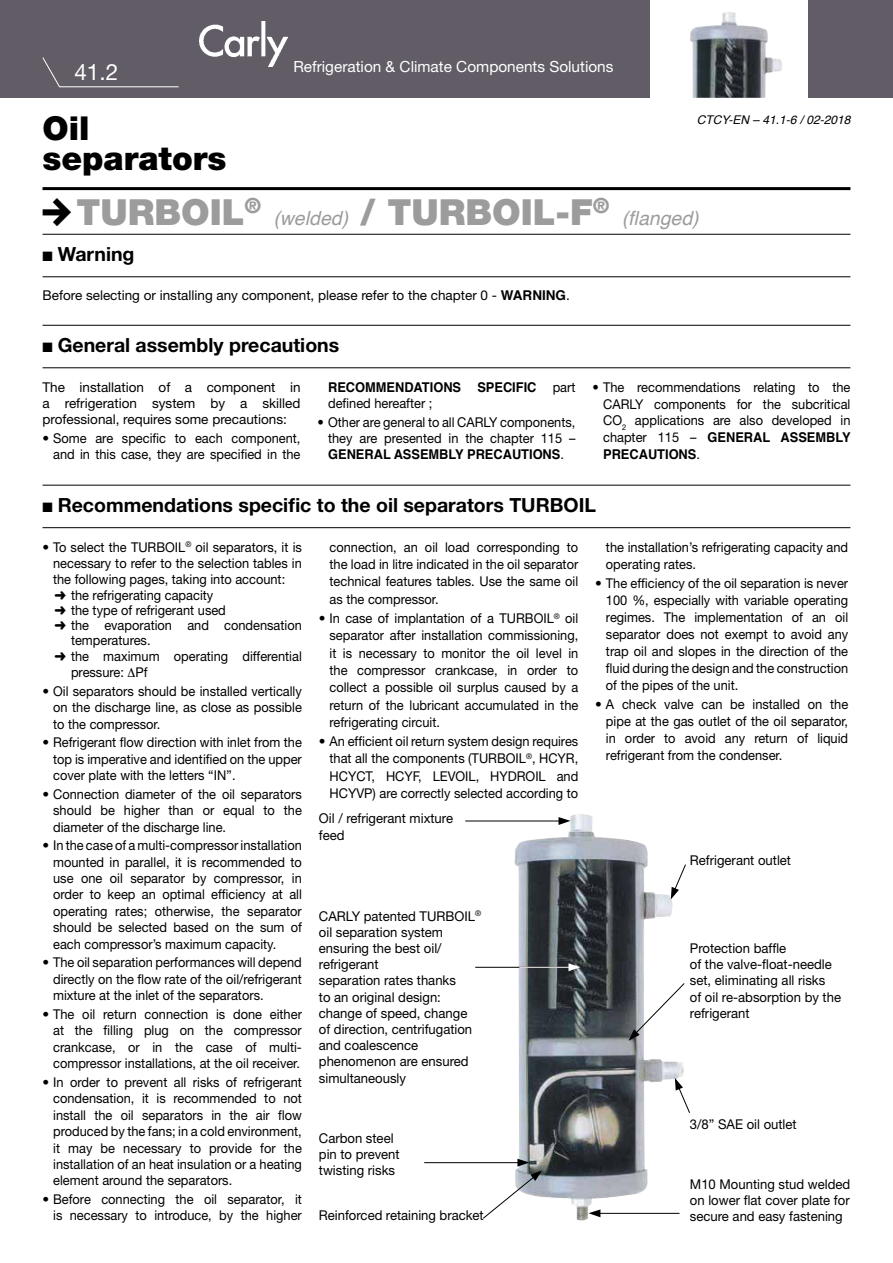
<style>
.page{position:relative;width:893px;height:1263px;background:#fff}
.page>*{position:absolute;margin:0;border:0;box-sizing:border-box;transform-origin:0 0}
.t1{font:900 36px "Helvetica Neue";color:#9c9c9d}
.t2{font:900 33px/30px "Helvetica Neue";color:#000}
.t3{font:22.5px "Helvetica Neue";color:#fff}
.t4{font:700 19.5px "Helvetica Neue";color:#000}
.t5{font:italic 19.5px "Helvetica";color:#9c9c9d}
.t6{font:15.3px "Helvetica Neue";color:#fff}
.t7{font:13.5px/16.5px "Helvetica Neue";color:#000;text-align:justify}
.t8{font:13.5px/17px "Helvetica Neue";color:#000;text-align:justify;scale:.95 1}
.t9{font:700 13.5px/17px "Helvetica";color:#000;scale:.95 1}
.t10{font:italic 12px "Helvetica";color:#000}
.s1{font-family:"Helvetica";font-weight:400;font-style:italic;font-size:19.5px}
.s2{font-family:"Helvetica";font-weight:700}
.s3{font-family:"Helvetica Neue";font-weight:400}
</style>
<div class="page">
<div style="left:0;top:0;width:893px;height:98px;background:#615c66"></div>
<hr style="left:43px;top:187px;width:807px;height:3px;background:#000">
<hr style="left:43px;top:234px;width:807px;height:1px;background:#000">
<hr style="left:43px;top:276px;width:807px;height:1px;background:#000">
<div style="left:651px;top:0;width:157px;height:101px;background:#fff"></div>
<img style="left:200px;top:21px;width:87px;height:45px">
<svg style="left:42px;top:57px;width:137px;height:31px"></svg>
<img style="left:690px;top:12px;width:92px;height:86px">
<img style="left:514px;top:814px;width:170px;height:407px">
<hr style="left:465px;top:821px;width:95px;height:1px;background:#000">
<svg style="left:558px;top:817px;width:12px;height:8px"></svg>
<hr style="left:475px;top:967px;width:95px;height:1px;background:#000">
<svg style="left:568px;top:963px;width:12px;height:8px"></svg>
<hr style="left:519px;top:967px;width:51px;height:1px;background:#fff">
<hr style="left:424px;top:1162px;width:95px;height:1px;background:#000">
<svg style="left:482px;top:1159px;width:60px;height:60px"></svg>
<hr style="left:599px;top:1213px;width:80px;height:1px;background:#000">
<svg style="left:588px;top:1209px;width:12px;height:8px"></svg>
<svg style="left:675px;top:1078px;width:15px;height:36px"></svg>
<svg style="left:671px;top:864px;width:15px;height:35px"></svg>
<svg style="left:629px;top:982px;width:56px;height:59px"></svg>
<hr style="left:43px;top:325px;width:807px;height:1px;background:#000">
<hr style="left:43px;top:367px;width:807px;height:1px;background:#000">
<hr style="left:43px;top:485px;width:807px;height:1px;background:#000">
<hr style="left:43px;top:527px;width:807px;height:1px;background:#000">
<p class="t6" style="left:293px;top:57px;width:322px">Refrigeration &amp; Climate Components Solutions</p>
<h3 class="t3" style="left:74px;top:58px;width:45px">41.2</h3>
<h2 class="t2" style="left:43px;top:113px;width:185px">Oil separators</h2>
<p class="t10" style="left:697px;top:110px;width:155px">CTCY-EN – 41.1-6 / 02-2018</p>
<h1 class="t1" style="left:77px;top:190px;width:535px">TURBOIL<sup>®</sup> <span class="s1">(welded)</span> / TURBOIL-F<sup>®</sup></h1>
<h3 class="t4" style="left:43px;top:242px;width:94px">■ Warning</h3>
<p class="t7" style="left:43px;top:287px;width:529px">Before selecting or installing any component, please refer to the chapter 0 - <span class="s2">WARNING</span>.</p>
<h3 class="t4" style="left:43px;top:333px;width:298px">■ General assembly precautions</h3>
<h3 class="t5" style="left:622px;top:203px;width:78px">(flanged)</h3>
<p class="t9" style="left:328px;top:379px;width:262px">RECOMMENDATIONS SPECIFIC <span class="s3">part</span></p>
<p class="t8" style="left:328px;top:394px;width:111px">defined hereafter ;</p>
<p class="t8" style="left:317px;top:413px;width:273px;line-height:16.4px;text-align:right">• Other are general to all CARLY components, they are presented in the chapter 115 –</p>
<p class="t9" style="left:328px;top:446px;width:250px">GENERAL ASSEMBLY PRECAUTIONS<span class="s3">.</span></p>
<p class="t7" style="left:43px;top:378px;width:259px">The installation of a component in a refrigeration system by a skilled professional, requires some precautions:</p>
<p class="t7" style="left:43px;top:430px;width:259px;text-align:right">• Some are specific to each component, and in this case, they are specified in the</p>
<p class="t8" style="left:603px;top:378px;width:262px;text-indent:-11px">• The recommendations relating to the CARLY components for the subcritical CO<sub>2</sub> applications are also developed in</p>
<p class="t9" style="left:603px;top:429px;width:262px"><span class="s3">chapter 115 –</span> GENERAL ASSEMBLY<br>PRECAUTIONS<span class="s3">.</span></p>
<h3 class="t4" style="left:43px;top:492px;width:555px">■ Recommendations specific to the oil separators TURBOIL</h3>
<p class="t7" style="left:43px;top:538px;width:261px">• To select the TURBOIL<sup>®</sup> oil separators, it is</p>
<p class="t8" style="left:53px;top:554px;width:263px">necessary to refer to the selection tables in</p>
<p class="t8" style="left:53px;top:571px;width:246px">the following pages, taking into account:</p>
<p class="t8" style="left:55px;top:586px;width:169px">➜ the refrigerating capacity</p>
<p class="t8" style="left:55px;top:601px;width:182px">➜ the type of refrigerant used</p>
<p class="t8" style="left:55px;top:617px;width:262px">➜ the evaporation and condensation</p>
<p class="t8" style="left:71px;top:632px;width:85px">temperatures.</p>
<p class="t8" style="left:55px;top:647px;width:262px">➜ the maximum operating differential</p>
<p class="t8" style="left:71px;top:664px;width:82px">pressure: ∆Pf</p>
<p class="t7" style="left:53px;top:682px;width:250px;text-indent:-11px">• Oil separators should be installed vertically on the discharge line, as close as possible to the compressor.</p>
<p class="t7" style="left:53px;top:734px;width:250px;text-indent:-11px">• Refrigerant flow direction with inlet from the top is imperative and identified on the upper cover plate with the letters “IN’’.</p>
<p class="t7" style="left:53px;top:785px;width:250px;text-indent:-11px">• Connection diameter of the oil separators should be higher than or equal to the diameter of the discharge line.</p>
<p class="t7" style="left:53px;top:837px;width:250px;text-indent:-11px">• In the case of a multi-compressor installation mounted in parallel, it is recommended to use one oil separator by compressor, in order to keep an optimal efficiency at all operating rates; otherwise, the separator should be selected based on the sum of each compressor’s maximum capacity.</p>
<p class="t7" style="left:53px;top:954px;width:250px;text-indent:-11px">• The oil separation performances will depend directly on the flow rate of the oil/refrigerant mixture at the inlet of the separators.</p>
<p class="t7" style="left:53px;top:1005px;width:250px;text-indent:-11px">• The oil return connection is done either at the filling plug on the compressor crankcase, or in the case of multi&shy;compressor installations, at the oil receiver.</p>
<p class="t7" style="left:53px;top:1073px;width:250px;text-indent:-11px">• In order to prevent all risks of refrigerant condensation, it is recommended to not install the oil separators in the air flow produced by the fans; in a cold environment, it may be necessary to provide for the installation of an heat insulation or a heating element around the separators.</p>
<p class="t7" style="left:43px;top:1191px;width:261px;text-align:right">• Before connecting the oil separator, it is necessary to introduce, by the higher</p>
<p class="t8" style="left:330px;top:538px;width:263px">connection, an oil load corresponding to the load in litre indicated in the oil separator technical features tables. Use the same oil as the compressor.</p>
<p class="t7" style="left:330px;top:609px;width:250px;line-height:17.2px;text-indent:-11px">• In case of implantation of a TURBOIL<sup>®</sup> oil separator after installation commissioning, it is necessary to monitor the oil level in the compressor crankcase, in order to collect a possible oil surplus caused by a return of the lubricant accumulated in the refrigerating circuit.</p>
<p class="t7" style="left:330px;top:732px;width:250px;line-height:17.2px;text-indent:-11px">• An efficient oil return system design requires that all the components (TURBOIL<sup>®</sup>, HCYR, HCYCT, HCYF, LEVOIL, HYDROIL and HCYVP) are correctly selected according to</p>
<p class="t7" style="left:319px;top:810px;width:136px">Oil / refrigerant mixture feed</p>
<p class="t7" style="left:319px;top:907px;width:164px;text-align:left">CARLY patented TURBOIL<sup>® </sup>oil separation system ensuring the best oil/ refrigerant<br>separation rates thanks<br>to an original design: change of speed, change of direction, centrifugation and coalescence phenomenon are ensured simultaneously</p>
<p class="t7" style="left:319px;top:1130px;width:82px;text-align:left">Carbon steel pin to prevent twisting risks</p>
<p class="t7" style="left:319px;top:1207px;width:166px">Reinforced retaining bracket</p>
<p class="t8" style="left:606px;top:538px;width:256px">the installation’s refrigerating capacity and operating rates.</p>
<p class="t7" style="left:606px;top:574px;width:244px;line-height:17px;text-indent:-11px">• The efficiency of the oil separation is never 100 %, especially with variable operating regimes. The implementation of an oil separator does not exempt to avoid any trap oil and slopes in the direction of the fluid during the design and the construction of the pipes of the unit.</p>
<p class="t7" style="left:606px;top:695px;width:244px;line-height:17px;text-indent:-11px">• A check valve can be installed on the pipe at the gas outlet of the oil separator, in order to avoid any return of liquid refrigerant from the condenser.</p>
<p class="t7" style="left:690px;top:852px;width:103px">Refrigerant outlet</p>
<p class="t7" style="left:690px;top:940px;width:153px;text-align:left">Protection baffle<br>of the valve-float-needle set, eliminating all risks<br>of oil re-absorption by the refrigerant</p>
<p class="t7" style="left:690px;top:1115px;width:108px">3/8” SAE oil outlet</p>
<p class="t7" style="left:690px;top:1175px;width:162px">M10 Mounting stud welded on lower flat cover plate for secure and easy fastening</p>
</div>
